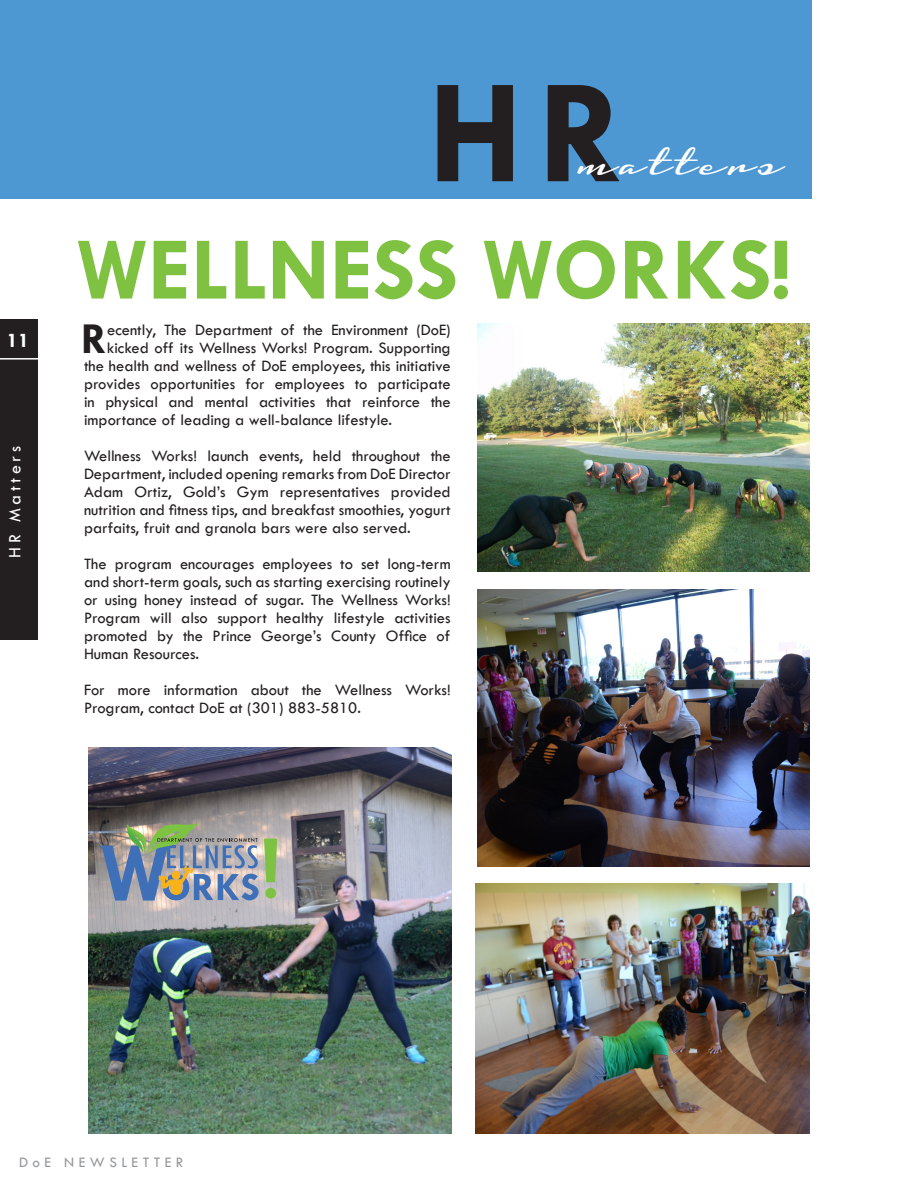
<style>
.page{position:relative;width:918px;height:1188px;background:#fff}
.page>*{position:absolute;margin:0;border:0;box-sizing:border-box;transform-origin:0 0}
.t1{font:700 150px "Tw Cen";color:#231f20}
.t2{font:700 90px "Tw Cen";color:#7fc241}
.t3{font:45px "Housegrind Personal Use Only";letter-spacing:.1em;color:#fff}
.t4{font:700 44.55px "Tw Cen";color:#231f20}
.t5{font:700 21px "Tw Cen";color:#fff}
.t6{font:18px "Tw Cen";letter-spacing:.2em;color:#fff}
.t7{font:16.5px/18px "Tw Cen";color:#231f20;text-align:justify}
.t8{font:15px "Tw Cen";letter-spacing:.3em;color:#939598}
</style>
<div class="page">
<div style="left:0;top:0;width:812px;height:199px;background:#4d98d2"></div>
<div style="left:0;top:320px;width:38px;height:320px;background:#231f20"></div>
<hr style="left:0;top:358px;width:38px;height:2px;background:#fff">
<img style="left:477px;top:324px;width:333px;height:247px">
<img style="left:477px;top:590px;width:333px;height:276px">
<img style="left:475px;top:883px;width:335px;height:251px">
<img style="left:89px;top:747px;width:362px;height:387px">
<img style="left:102px;top:822px;width:175px;height:79px">
<h1 class="t1" style="left:428px;top:44px;width:199px">HR</h1>
<h3 class="t3" style="left:580px;top:139px;width:206px">matters</h3>
<p class="t5" style="left:7px;top:327px;width:24px">11</p>
<p class="t6" style="left:4px;top:558px;width:113px;rotate:-90deg">HR Matters</p>
<p class="t2" style="left:76px;top:216px;width:716px">WELLNESS WORKS!</p>
<p class="t4" style="left:81px;top:312px;width:27px">R</p>
<p class="t7" style="left:107px;top:321px;width:345px">ecently, The Department of the Environment (DoE)</p>
<p class="t7" style="left:107px;top:339px;width:345px">kicked off its Wellness Works! Program. Supporting</p>
<p class="t7" style="left:84px;top:357px;width:368px">the health and wellness of DoE employees, this initiative</p>
<p class="t7" style="left:84px;top:375px;width:368px">provides opportunities for employees to participate</p>
<p class="t7" style="left:84px;top:393px;width:368px">in physical and mental activities that reinforce the</p>
<p class="t7" style="left:84px;top:411px;width:310px">importance of leading a well-balance lifestyle.</p>
<p class="t7" style="left:84px;top:447px;width:368px">Wellness Works! launch events, held throughout the Department, included opening remarks from DoE Director Adam Ortiz, Gold’s Gym representatives provided nutrition and fitness tips, and breakfast smoothies, yogurt parfaits, fruit and granola bars were also served.</p>
<p class="t7" style="left:84px;top:555px;width:368px">The program encourages employees to set long-term and short-term goals, such as starting exercising routinely or using honey instead of sugar. The Wellness Works!<br>Program will also support healthy lifestyle activities promoted by the Prince George’s County Office of Human Resources.</p>
<p class="t7" style="left:84px;top:681px;width:368px">For more information about the Wellness Works!<br>Program, contact DoE at (301) 883-5810.</p>
<p class="t8" style="left:19px;top:1153px;width:166px">DoE NEWSLETTER</p>
</div>
